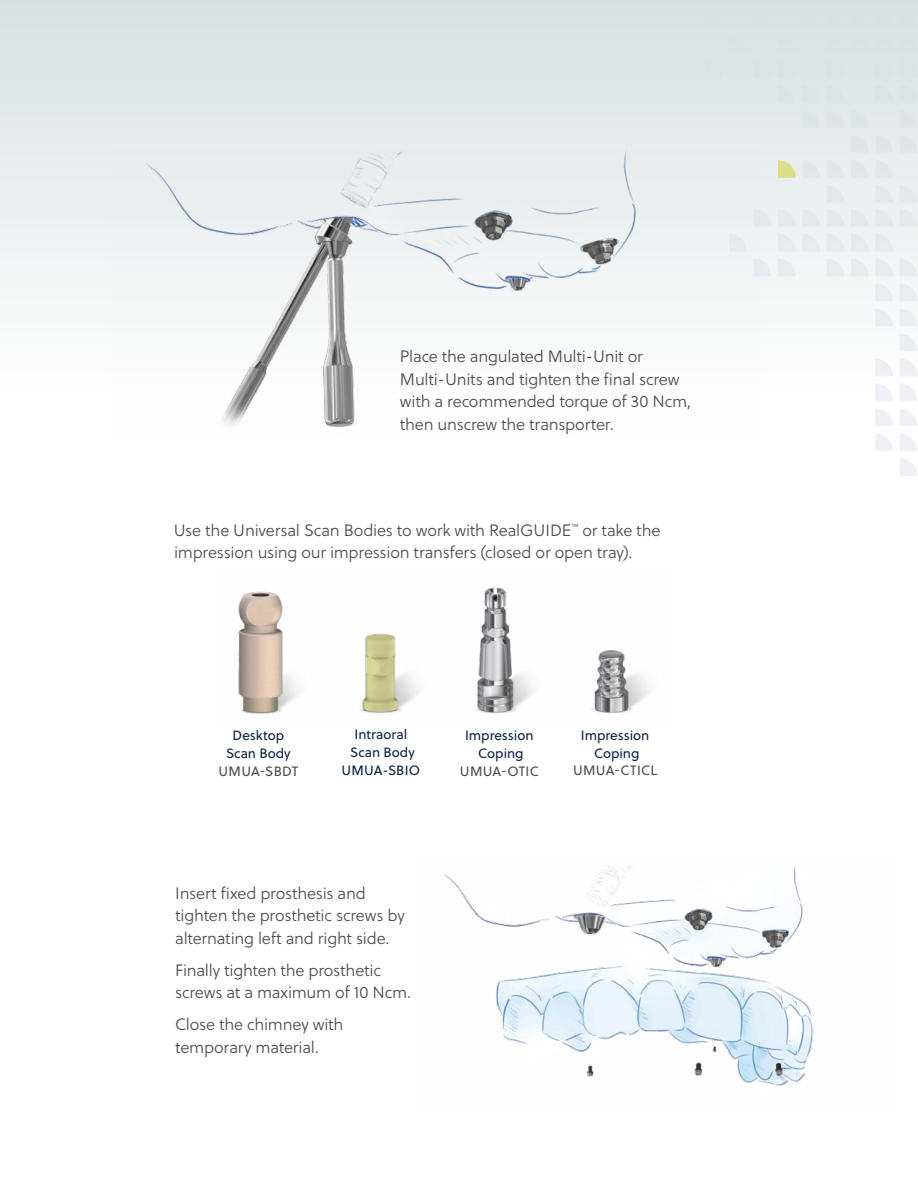
<style>
.page{position:relative;width:918px;height:1188px;background:#fff}
.page>*{position:absolute;margin:0;border:0;box-sizing:border-box;transform-origin:0 0}
.t1{font:16.5px/22.5px "Soleil Lt";letter-spacing:-.015em;color:#4d4d4f}
.t2{font:13.5px/18px "Soleil";color:#0a2043;text-align:center}
.t3{font:13.5px "Soleil";letter-spacing:.02em;color:#4d4d4f}
.t4{font:7.2px "Soleil Lt";color:#4d4d4f}
</style>
<div class="page">
<div style="left:0;top:0;width:918px;height:796px;background:linear-gradient(to bottom,#e1e6e8,#fff)"></div>
<img style="left:110px;top:150px;width:651px;height:287px">
<img style="left:217px;top:571px;width:454px;height:156px">
<img style="left:444px;top:865px;width:370px;height:221px">
<p class="t1" style="left:400px;top:346px;width:293px">Place the angulated Multi-Unit or Multi-Units and tighten the final screw with a recommended torque of 30 Ncm, then unscrew the transporter.</p>
<p class="t1" style="left:174px;top:519px;width:488px;text-indent:408px">or take the impression using our impression transfers (closed or open tray).</p>
<p class="t1" style="left:174px;top:519px;width:399px">Use the Universal Scan Bodies to work with RealGUIDE</p>
<p class="t4" style="left:572px;top:522px;width:9px">™</p>
<p class="t2" style="left:226px;top:726px;width:66px">Desktop<br>Scan Body</p>
<p class="t3" style="left:218px;top:762px;width:81px">UMUA-SBDT</p>
<p class="t2" style="left:342px;top:726px;width:80px">Intraoral<br>Scan Body<br>UMUA-SBIO</p>
<p class="t2" style="left:465px;top:726px;width:70px">Impression<br>Coping</p>
<p class="t3" style="left:460px;top:762px;width:80px">UMUA-OTIC</p>
<p class="t2" style="left:581px;top:726px;width:70px">Impression<br>Coping</p>
<p class="t3" style="left:573px;top:762px;width:86px">UMUA-CTICL</p>
<p class="t1" style="left:175px;top:882px;width:231px">Insert fixed prosthesis and tighten the prosthetic screws by alternating left and right side.</p>
<p class="t1" style="left:175px;top:959px;width:238px">Finally tighten the prosthetic screws at a maximum of 10 Ncm.</p>
<p class="t1" style="left:175px;top:1014px;width:170px">Close the chimney with temporary material.</p>
</div>
